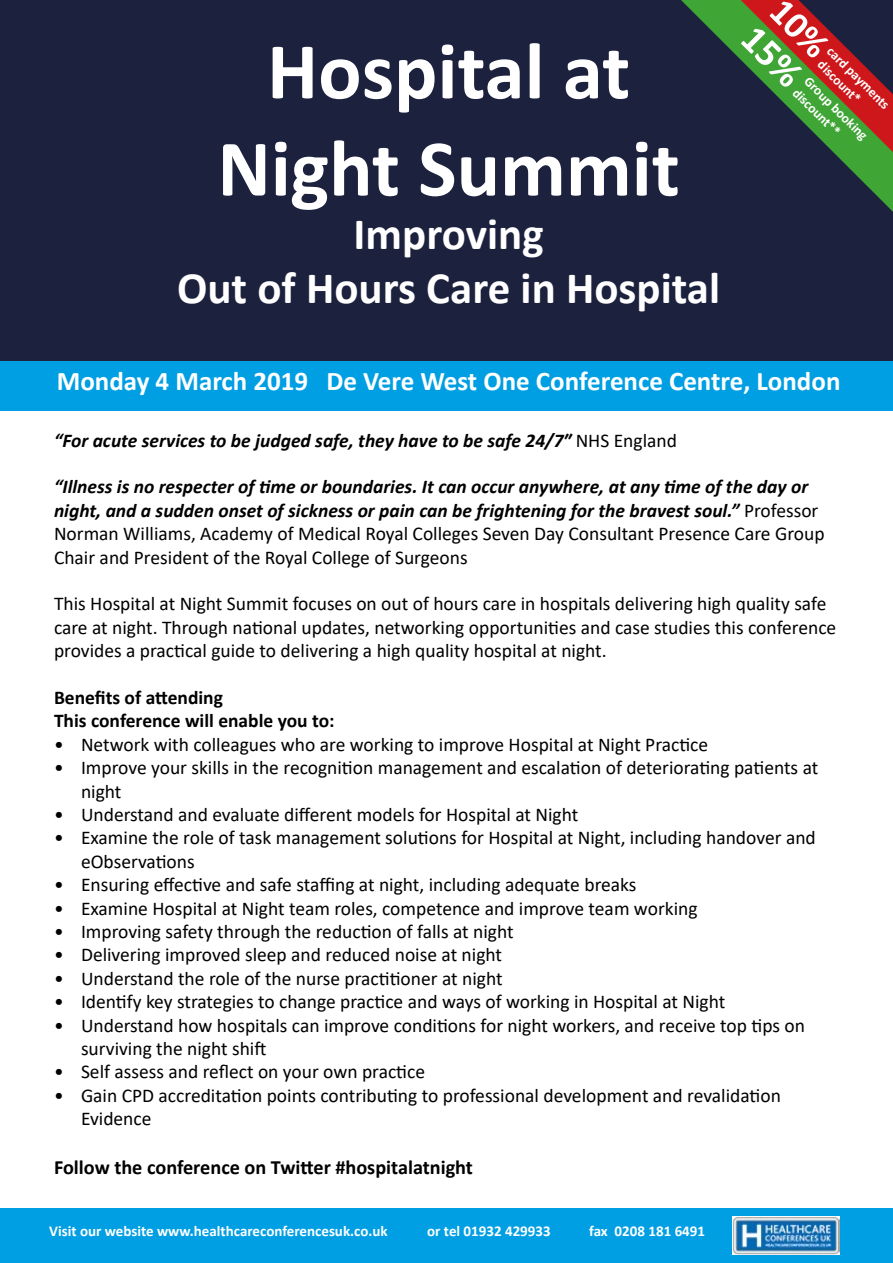
<style>
.page{position:relative;width:893px;height:1263px;background:#fff}
.page>*{position:absolute;margin:0;border:0;box-sizing:border-box;transform-origin:0 0}
.t1{font:700 81px/97.2px "Calibri";color:#fff;text-align:center}
.t2{font:700 45px/54px "Calibri";color:#fff;text-align:center}
.t3{font:700 27px "Calibri";color:#fff}
.t4{font:700 20.25px "Calibri";color:#000}
.t5{font:19.5px/23.4px "Calibri";color:#000}
.t6{font:italic 700 19.5px/23.4px "Calibri";color:#000}
.t7{font:700 19.5px/23.4px "Calibri";color:#000}
.t8{font:700 15px "Calibri";color:#fff}
.t9{font:700 13.5px/16.2px "Calibri";color:#fff}
.s1{font-weight:400;font-style:normal}
</style>
<div class="page">
<div style="left:0;top:0;width:893px;height:394px;background:#1c213e"></div>
<div style="left:0;top:361px;width:893px;height:50px;background:#009fe3"></div>
<div style="left:0;top:1209px;width:893px;height:54px;background:#009fe3"></div>
<img style="left:732px;top:1216px;width:107px;height:38px">
<svg style="left:681px;top:0;width:212px;height:212px"></svg>
<h1 class="t1" style="left:217px;top:22px;width:464px">Hospital at<br>Night Summit</h1>
<h2 class="t2" style="left:177px;top:207px;width:545px">Improving<br>Out of Hours Care in Hospital</h2>
<p class="t9" style="left:835px;top:43px;width:84px;rotate:45deg">card payments discount*</p>
<p class="t9" style="left:812px;top:73px;width:85px;rotate:45deg">Group booking discount**</p>
<h3 class="t3" style="left:57px;top:362px;width:785px">Monday 4 March 2019 De Vere West One Conference Centre, London</h3>
<p class="t6" style="left:54px;top:428px;width:624px">“For acute services to be judged safe, they have to be safe 24/7″ <span class="s1">NHS England</span></p>
<p class="t6" style="left:54px;top:474px;width:772px">“Illness is no respecter of time or boundaries. It can occur anywhere, at any time of the day or night, and a sudden onset of sickness or pain can be frightening for the bravest soul.” <span class="s1">Professor Norman Williams, Academy of Medical Royal Colleges Seven Day Consultant Presence Care Group Chair and President of the Royal College of Surgeons</span></p>
<p class="t5" style="left:54px;top:592px;width:784px">This Hospital at Night Summit focuses on out of hours care in hospitals delivering high quality safe care at night. Through national updates, networking opportunities and case studies this conference provides a practical guide to delivering a high quality hospital at night.</p>
<p class="t7" style="left:54px;top:685px;width:282px">Benefits of attending<br>This conference will enable you to:</p>
<p class="t5" style="left:54px;top:732px;width:656px">• Network with colleagues who are working to improve Hospital at Night Practice</p>
<p class="t5" style="left:81px;top:755px;width:739px;text-indent:-27px">• Improve your skills in the recognition management and escalation of deteriorating patients at night</p>
<p class="t5" style="left:54px;top:802px;width:526px">• Understand and evaluate different models for Hospital at Night</p>
<p class="t5" style="left:81px;top:826px;width:736px;text-indent:-27px">• Examine the role of task management solutions for Hospital at Night, including handover and eObservations</p>
<p class="t5" style="left:54px;top:872px;width:584px">• Ensuring effective and safe staffing at night, including adequate breaks</p>
<p class="t5" style="left:54px;top:896px;width:645px">• Examine Hospital at Night team roles, competence and improve team working</p>
<p class="t5" style="left:54px;top:919px;width:461px">• Improving safety through the reduction of falls at night</p>
<p class="t5" style="left:54px;top:943px;width:450px">• Delivering improved sleep and reduced noise at night</p>
<p class="t5" style="left:54px;top:966px;width:450px">• Understand the role of the nurse practitioner at night</p>
<p class="t5" style="left:54px;top:989px;width:673px">• Identify key strategies to change practice and ways of working in Hospital at Night</p>
<p class="t5" style="left:81px;top:1013px;width:726px;text-indent:-27px">• Understand how hospitals can improve conditions for night workers, and receive top tips on surviving the night shift</p>
<p class="t5" style="left:54px;top:1060px;width:373px">• Self assess and reflect on your own practice</p>
<p class="t5" style="left:81px;top:1083px;width:701px;text-indent:-27px">• Gain CPD accreditation points contributing to professional development and revalidation<br>Evidence</p>
<p class="t4" style="left:54px;top:1153px;width:420px">Follow the conference on Twitter #hospitalatnight</p>
<p class="t8" style="left:49px;top:1220px;width:340px">Visit our website www.healthcareconferencesuk.co.uk</p>
<p class="t8" style="left:427px;top:1220px;width:125px">or tel 01932 429933</p>
<p class="t8" style="left:589px;top:1220px;width:117px">fax 0208 181 6491</p>
</div>
